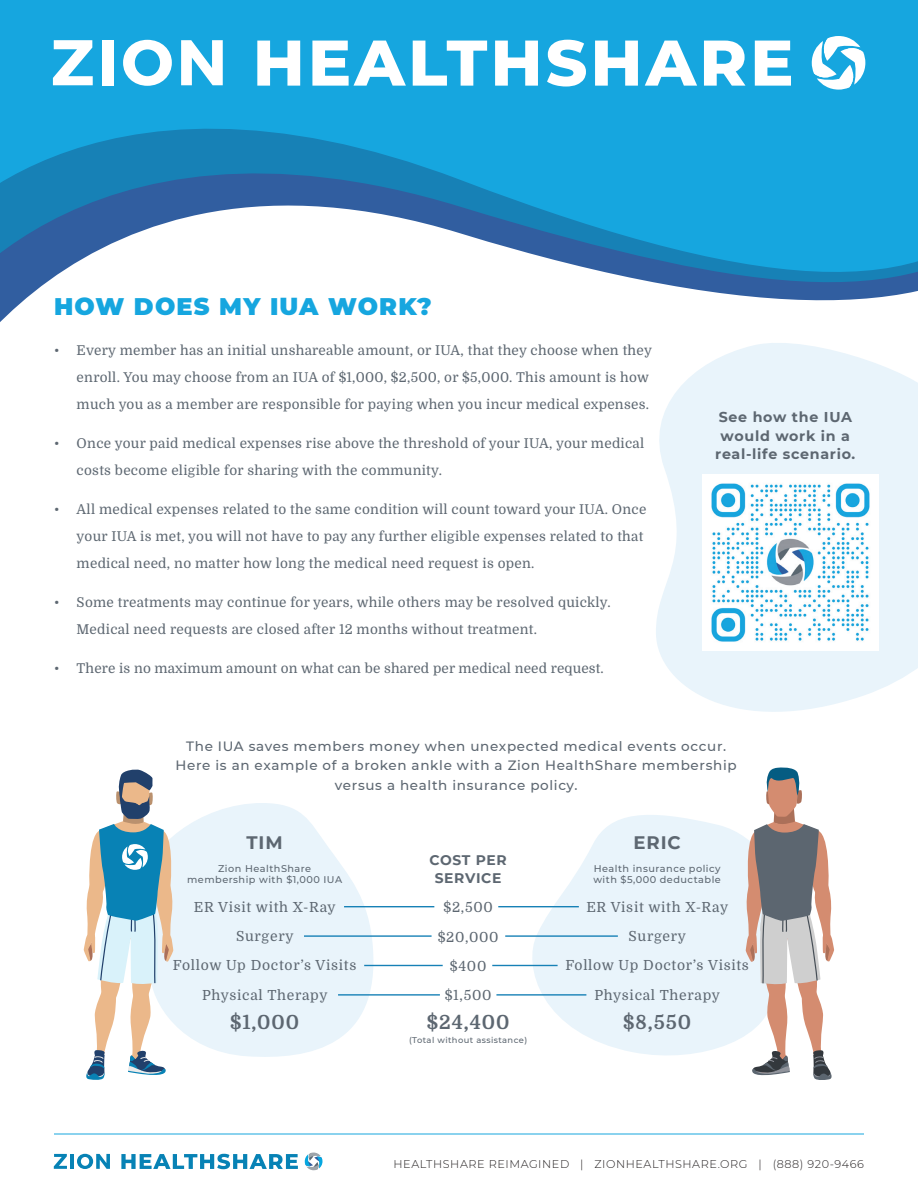
<style>
.page{position:relative;width:918px;height:1188px;background:#fff}
.page>*{position:absolute;margin:0;border:0;box-sizing:border-box;transform-origin:0 0}
.Bullet_Point_2_Numbe{font:900 24px "Montserrat";letter-spacing:.05em;color:#16a6df}
.Bullet_Point_2_Numbe-2{font:19.5px "Domine";letter-spacing:.05em;color:#5d6771}
.Bullet_Point_2_Numbe-3{font:700 18.15px "Montserrat";letter-spacing:.05em;color:#5d6771}
.Bullet_Point_2_Numbe-4{font:700 14.25px/18.6px "Montserrat";letter-spacing:.05em;color:#5d6771;text-align:center}
.Bullet_Point_2_Numbe-5{font:13.95px "Domine";letter-spacing:.05em;color:#5d6771}
.Bullet_Point_2_Numbe-6{font:700 13.95px/18.1px "Montserrat";letter-spacing:.05em;color:#5d6771;text-align:center}
.Bullet_Point_2_Numbe-7{font:13.5px/27px "Domine";letter-spacing:.02em;color:#5d6771}
.Bullet_Point_2_Numbe-8{font:500 13.5px/19.5px "Montserrat";letter-spacing:.05em;color:#5d6771;text-align:center}
.t1{font:300 11.25px "Montserrat";letter-spacing:.05em;color:#231f20}
.Bullet_Point_2_Numbe-9{font:500 9.75px/11.1px "Montserrat";letter-spacing:.05em;color:#5d6771;text-align:center}
.Bullet_Point_2_Numbe-10{font:500 8.4px "Montserrat";letter-spacing:.05em;color:#5d6771}
</style>
<div class="page">
<svg style="left:174px;top:803px;width:206px;height:254px;fill:#e9f4fb"></svg>
<svg style="left:521px;top:815px;width:224px;height:241px;fill:#e9f4fb"></svg>
<svg style="left:656px;top:417px;width:262px;height:295px;fill:#e9f4fb"></svg>
<svg style="left:663px;top:343px;width:255px;height:74px;fill:#e9f4fb"></svg>
<svg style="left:0;top:0;width:918px;height:302px;fill:#16a6df"></svg>
<hr style="left:344px;top:906px;width:90px;height:1px;background:#1781b6">
<hr style="left:498px;top:906px;width:81px;height:1px;background:#1781b6">
<hr style="left:505px;top:935px;width:113px;height:2px;background:#1781b6">
<hr style="left:304px;top:935px;width:128px;height:2px;background:#1781b6">
<hr style="left:364px;top:965px;width:79px;height:1px;background:#1781b6">
<hr style="left:492px;top:965px;width:66px;height:1px;background:#1781b6">
<hr style="left:496px;top:994px;width:90px;height:2px;background:#1781b6">
<hr style="left:338px;top:994px;width:102px;height:2px;background:#1781b6">
<svg style="left:83px;top:769px;width:91px;height:311px"></svg>
<div style="left:136px;top:798px;width:6px;height:7px;background:#ebb88a;border-radius:3px"></div>
<svg style="left:745px;top:767px;width:89px;height:313px"></svg>
<img style="left:703px;top:475px;width:175px;height:175px">
<svg style="left:53px;top:40px;width:40px;height:45px"></svg>
<div style="left:102px;top:40px;width:12px;height:45px;background:#fff"></div>
<svg style="left:123px;top:40px;width:49px;height:46px"></svg>
<svg style="left:181px;top:40px;width:42px;height:45px"></svg>
<svg style="left:812px;top:36px;width:53px;height:53px"></svg>
<svg style="left:257px;top:41px;width:43px;height:45px"></svg>
<svg style="left:312px;top:41px;width:94px;height:45px"></svg>
<svg style="left:413px;top:41px;width:74px;height:45px"></svg>
<svg style="left:495px;top:41px;width:43px;height:45px"></svg>
<svg style="left:547px;top:40px;width:39px;height:47px"></svg>
<svg style="left:595px;top:41px;width:43px;height:45px"></svg>
<svg style="left:645px;top:41px;width:52px;height:45px"></svg>
<svg style="left:704px;top:41px;width:41px;height:45px"></svg>
<svg style="left:755px;top:41px;width:36px;height:45px"></svg>
<hr style="left:54px;top:1134px;width:810px;height:1px;background:#16a6df">
<svg style="left:54px;top:1154px;width:13px;height:15px"></svg>
<hr style="left:70px;top:1154px;width:4px;height:15px;background:#0782b5">
<svg style="left:77px;top:1154px;width:33px;height:15px"></svg>
<svg style="left:305px;top:1153px;width:17px;height:17px"></svg>
<svg style="left:121px;top:1154px;width:177px;height:15px"></svg>
<p class="Bullet_Point_2_Numbe" style="left:54px;top:289px;width:379px">HOW DOES MY IUA WORK?</p>
<p class="Bullet_Point_2_Numbe-7" style="left:77px;top:337px;width:577px;text-indent:-22px">• Every member has an initial unshareable amount, or IUA, that they choose when they enroll. You may choose from an IUA of $1,000, $2,500, or $5,000. This amount is how much you as a member are responsible for paying when you incur medical expenses.</p>
<p class="Bullet_Point_2_Numbe-7" style="left:77px;top:430px;width:569px;text-indent:-22px">• Once your paid medical expenses rise above the threshold of your IUA, your medical costs become eligible for sharing with the community.</p>
<p class="Bullet_Point_2_Numbe-7" style="left:77px;top:496px;width:571px;text-indent:-22px">• All medical expenses related to the same condition will count toward your IUA. Once your IUA is met, you will not have to pay any further eligible expenses related to that medical need, no matter how long the medical need request is open.</p>
<p class="Bullet_Point_2_Numbe-7" style="left:77px;top:589px;width:536px;text-indent:-22px">• Some treatments may continue for years, while others may be resolved quickly.<br>Medical need requests are closed after 12 months without treatment.</p>
<p class="Bullet_Point_2_Numbe-7" style="left:54px;top:655px;width:551px">• There is no maximum amount on what can be shared per medical need request.</p>
<p class="Bullet_Point_2_Numbe-4" style="left:715px;top:407px;width:142px">See how the IUA would work in a real-life scenario.</p>
<p class="Bullet_Point_2_Numbe-8" style="left:176px;top:736px;width:563px">The IUA saves members money when unexpected medical events occur.<br>Here is an example of a broken ankle with a Zion HealthShare membership versus a health insurance policy.</p>
<p class="Bullet_Point_2_Numbe-3" style="left:247px;top:830px;width:38px">TIM</p>
<p class="Bullet_Point_2_Numbe-9" style="left:187px;top:862px;width:156px">Zion HealthShare membership with $1,000 IUA</p>
<p class="Bullet_Point_2_Numbe-5" style="left:194px;top:899px;width:143px">ER Visit with X-Ray</p>
<p class="Bullet_Point_2_Numbe-5" style="left:236px;top:929px;width:59px">Surgery</p>
<p class="Bullet_Point_2_Numbe-5" style="left:173px;top:958px;width:185px">Follow Up Doctor’s Visits</p>
<p class="Bullet_Point_2_Numbe-5" style="left:202px;top:987px;width:127px">Physical Therapy</p>
<p class="Bullet_Point_2_Numbe-2" style="left:230px;top:1011px;width:71px">$1,000</p>
<p class="Bullet_Point_2_Numbe-6" style="left:429px;top:850px;width:79px">COST PER<br>SERVICE</p>
<p class="Bullet_Point_2_Numbe-5" style="left:443px;top:900px;width:51px">$2,500</p>
<p class="Bullet_Point_2_Numbe-5" style="left:438px;top:929px;width:62px">$20,000</p>
<p class="Bullet_Point_2_Numbe-5" style="left:450px;top:958px;width:38px">$400</p>
<p class="Bullet_Point_2_Numbe-5" style="left:445px;top:987px;width:48px">$1,500</p>
<p class="Bullet_Point_2_Numbe-2" style="left:427px;top:1011px;width:84px">$24,400</p>
<p class="Bullet_Point_2_Numbe-10" style="left:409px;top:1034px;width:120px">(Total without assistance)</p>
<p class="Bullet_Point_2_Numbe-3" style="left:633px;top:830px;width:49px">ERIC</p>
<p class="Bullet_Point_2_Numbe-9" style="left:593px;top:862px;width:129px;text-align:left">Health insurance policy with $5,000 deductable</p>
<p class="Bullet_Point_2_Numbe-5" style="left:586px;top:899px;width:143px">ER Visit with X-Ray</p>
<p class="Bullet_Point_2_Numbe-5" style="left:629px;top:929px;width:59px">Surgery</p>
<p class="Bullet_Point_2_Numbe-5" style="left:565px;top:958px;width:185px">Follow Up Doctor’s Visits</p>
<p class="Bullet_Point_2_Numbe-5" style="left:595px;top:987px;width:127px">Physical Therapy</p>
<p class="Bullet_Point_2_Numbe-2" style="left:623px;top:1011px;width:69px">$8,550</p>
<p class="t1" style="left:394px;top:1156px;width:472px">HEALTHSHARE REIMAGINED | ZIONHEALTHSHARE.ORG | (888) 920-9466</p>
</div>
